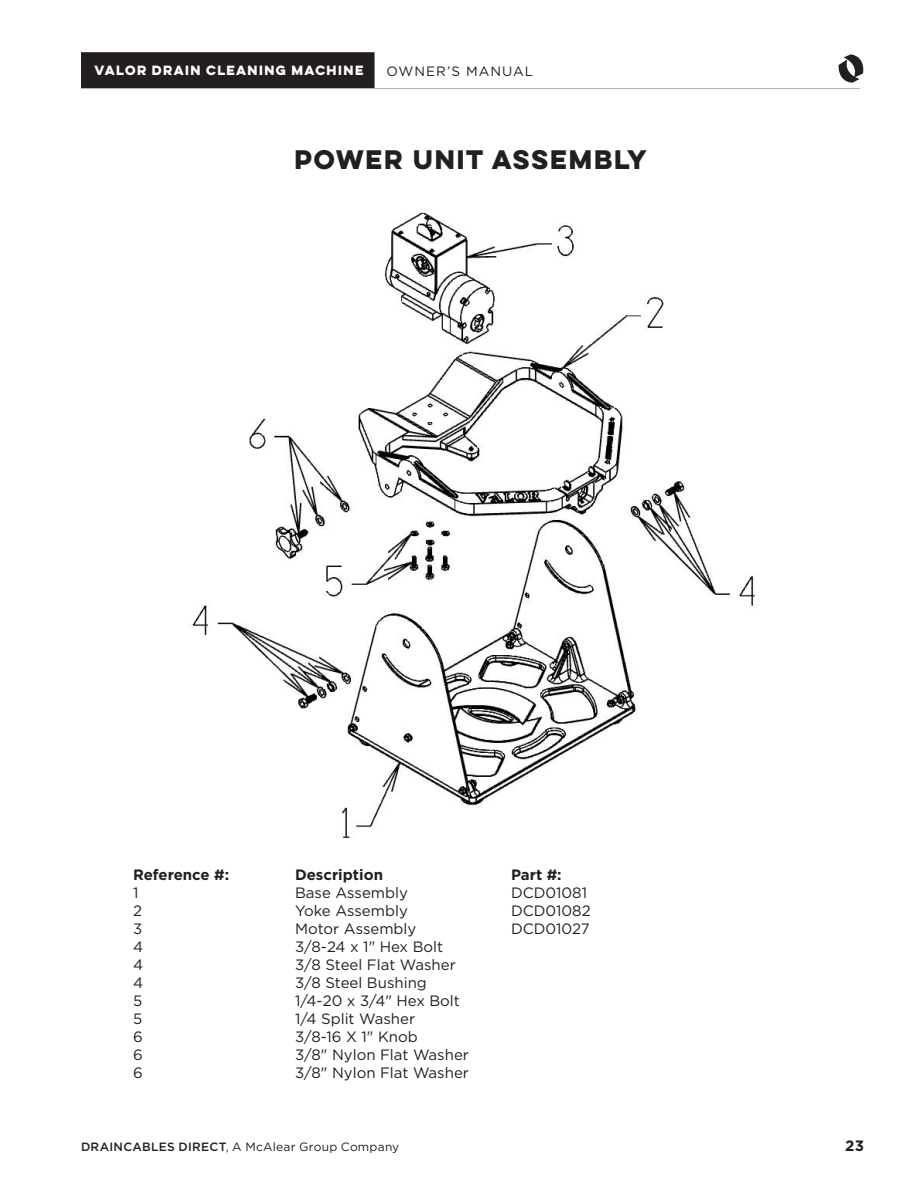
<style>
.page{position:relative;width:918px;height:1188px;background:#fff}
.page>*{position:absolute;margin:0;border:0;box-sizing:border-box;transform-origin:0 0}
.t1{font:700 24px "Lulo Clean One";letter-spacing:-.15em;color:#231f20}
.t2{font:15px "Gotham";color:#231f20}
.t3{font:700 15px "Gotham";color:#231f20}
.t4{font:13.5px "Gotham";letter-spacing:.075em;color:#231f20}
.t5{font:12px "Gotham";letter-spacing:.02em;color:#231f20}
.t6{font:700 12px "Lulo Clean One";letter-spacing:-.11em;color:#fff}
.s1{font-weight:500}
</style>
<div class="page">
<div style="left:81px;top:52px;width:294px;height:36px;background:#231f20"></div>
<hr style="left:81px;top:88px;width:779px;height:1px;background:#b2b3b7">
<svg style="left:838px;top:54px;width:26px;height:29px"></svg>
<img style="left:191px;top:212px;width:564px;height:626px">
<p class="t6" style="left:94px;top:61px;width:273px">VALOR DRAIN CLEANING MACHINE</p>
<p class="t4" style="left:387px;top:62px;width:148px">OWNER’S MANUAL</p>
<h1 class="t1" style="left:294px;top:140px;width:359px">POWER UNIT ASSEMBLY</h1>
<p class="t3" style="left:133px;top:865px;width:98px">Reference #:</p>
<p class="t3" style="left:295px;top:865px;width:90px">Description</p>
<p class="t3" style="left:511px;top:865px;width:52px">Part #:</p>
<p class="t2" style="left:133px;top:884px;width:7px">1</p>
<p class="t2" style="left:295px;top:884px;width:114px">Base Assembly</p>
<p class="t2" style="left:511px;top:884px;width:78px">DCD01081</p>
<p class="t2" style="left:133px;top:902px;width:10px">2</p>
<p class="t2" style="left:295px;top:902px;width:114px">Yoke Assembly</p>
<p class="t2" style="left:511px;top:902px;width:81px">DCD01082</p>
<p class="t2" style="left:133px;top:920px;width:11px">3</p>
<p class="t2" style="left:295px;top:920px;width:123px">Motor Assembly</p>
<p class="t2" style="left:511px;top:920px;width:80px">DCD01027</p>
<p class="t2" style="left:133px;top:938px;width:12px">4</p>
<p class="t2" style="left:295px;top:938px;width:150px">3/8-24 x 1" Hex Bolt</p>
<p class="t2" style="left:133px;top:956px;width:12px">4</p>
<p class="t2" style="left:295px;top:956px;width:162px">3/8 Steel Flat Washer</p>
<p class="t2" style="left:133px;top:974px;width:12px">4</p>
<p class="t2" style="left:295px;top:974px;width:133px">3/8 Steel Bushing</p>
<p class="t2" style="left:133px;top:992px;width:11px">5</p>
<p class="t2" style="left:295px;top:992px;width:166px">1/4-20 x 3/4" Hex Bolt</p>
<p class="t2" style="left:133px;top:1010px;width:11px">5</p>
<p class="t2" style="left:295px;top:1010px;width:122px">1/4 Split Washer</p>
<p class="t2" style="left:133px;top:1028px;width:11px">6</p>
<p class="t2" style="left:295px;top:1028px;width:124px">3/8-16 X 1" Knob</p>
<p class="t2" style="left:133px;top:1046px;width:11px">6</p>
<p class="t2" style="left:295px;top:1046px;width:175px">3/8" Nylon Flat Washer</p>
<p class="t2" style="left:133px;top:1064px;width:11px">6</p>
<p class="t2" style="left:295px;top:1064px;width:175px">3/8" Nylon Flat Washer</p>
<p class="t5" style="left:81px;top:1139px;width:320px"><span class="s1">DRAINCABLES DIRECT</span>, A McAlear Group Company</p>
<p class="t3" style="left:845px;top:1136px;width:20px">23</p>
</div>
